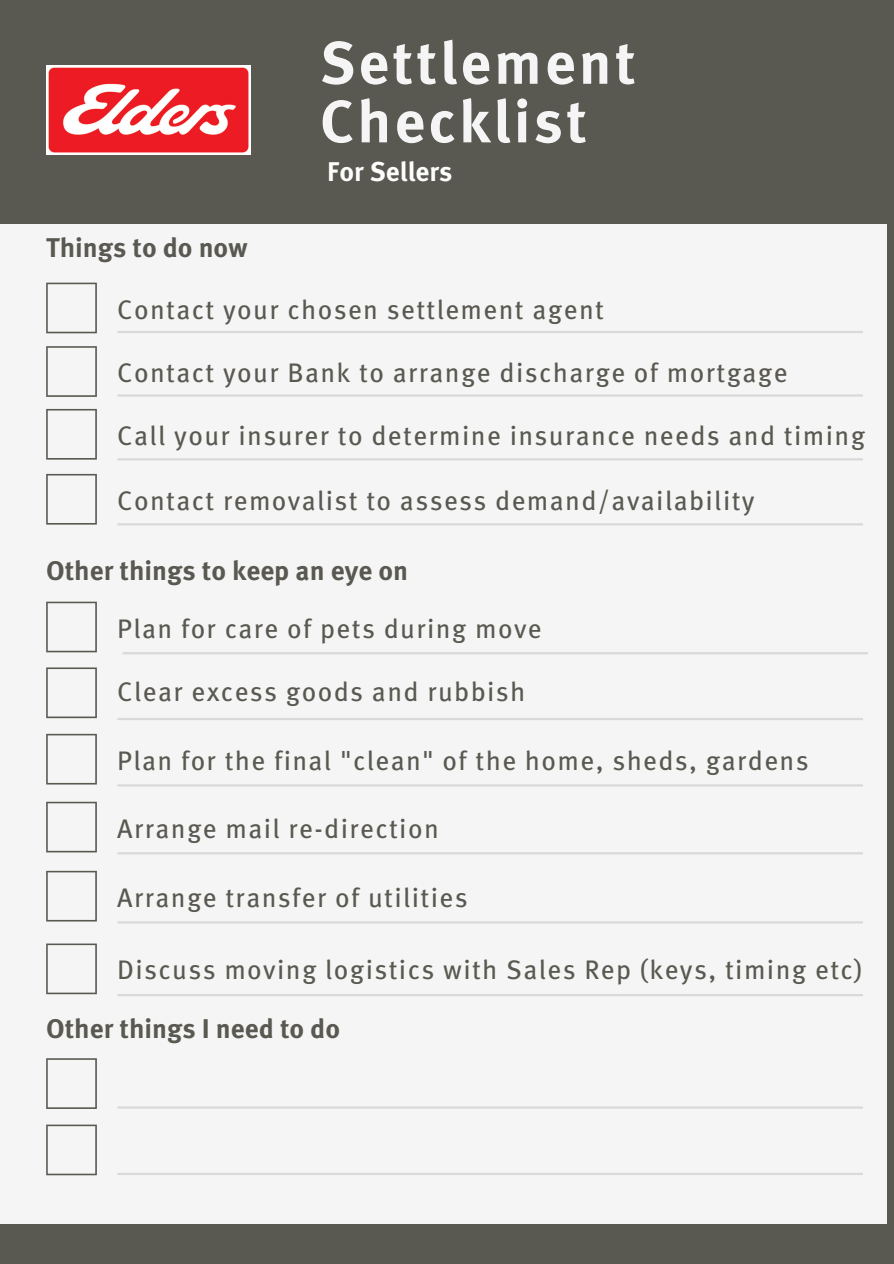
<style>
.page{position:relative;width:894px;height:1264px;background:#fff}
.page>*{position:absolute;margin:0;border:0;box-sizing:border-box;transform-origin:0 0}
.t1{font:700 59.55px/58.5px "Meta OT";letter-spacing:.05em;color:#f5f5f5}
.t2{font:700 27px "Meta OT";color:#595851}
.t3{font:700 27px "Meta OT";color:#fdfdfc}
.t4{font:26.85px "Meta OT";letter-spacing:.05em;color:#595851}
</style>
<div class="page">
<div style="left:0;top:0;width:893px;height:1263px;background:#595851"></div>
<div style="left:0;top:224px;width:886px;height:999px;background:#f5f5f5"></div>
<img style="left:46px;top:65px;width:204px;height:89px">
<svg style="left:46px;top:601px;width:51px;height:51px"></svg>
<svg style="left:46px;top:667px;width:51px;height:51px"></svg>
<svg style="left:46px;top:733px;width:51px;height:51px"></svg>
<svg style="left:46px;top:474px;width:51px;height:50px"></svg>
<svg style="left:46px;top:801px;width:51px;height:51px"></svg>
<svg style="left:46px;top:943px;width:51px;height:51px"></svg>
<svg style="left:46px;top:409px;width:51px;height:50px"></svg>
<svg style="left:46px;top:870px;width:51px;height:51px"></svg>
<svg style="left:46px;top:282px;width:51px;height:51px"></svg>
<svg style="left:46px;top:346px;width:51px;height:51px"></svg>
<svg style="left:46px;top:1058px;width:51px;height:50px"></svg>
<svg style="left:46px;top:1124px;width:51px;height:51px"></svg>
<hr style="left:118px;top:331px;width:743px;height:2px;background:#d9d9d9">
<hr style="left:118px;top:458px;width:743px;height:2px;background:#d9d9d9">
<hr style="left:118px;top:394px;width:743px;height:2px;background:#d9d9d9">
<hr style="left:118px;top:523px;width:743px;height:2px;background:#d9d9d9">
<hr style="left:118px;top:852px;width:743px;height:2px;background:#d9d9d9">
<hr style="left:118px;top:718px;width:743px;height:2px;background:#d9d9d9">
<hr style="left:123px;top:652px;width:743px;height:2px;background:#d9d9d9">
<hr style="left:118px;top:784px;width:743px;height:2px;background:#d9d9d9">
<hr style="left:118px;top:1106px;width:743px;height:2px;background:#d9d9d9">
<hr style="left:118px;top:921px;width:743px;height:2px;background:#d9d9d9">
<hr style="left:118px;top:993px;width:743px;height:3px;background:#d9d9d9">
<hr style="left:118px;top:1172px;width:743px;height:2px;background:#d9d9d9">
<p class="t1" style="left:320px;top:31px;width:317px">Settlement<br>Checklist</p>
<p class="t2" style="left:46px;top:226px;width:203px">Things to do now</p>
<p class="t3" style="left:327px;top:150px;width:127px">For Sellers</p>
<p class="t4" style="left:117px;top:288px;width:488px">Contact your chosen settlement agent</p>
<p class="t4" style="left:117px;top:351px;width:671px">Contact your Bank to arrange discharge of mortgage</p>
<p class="t4" style="left:117px;top:414px;width:749px">Call your insurer to determine insurance needs and timing</p>
<p class="t4" style="left:117px;top:479px;width:638px">Contact removalist to assess demand/availability</p>
<p class="t2" style="left:46px;top:549px;width:363px">Other things to keep an eye on</p>
<p class="t4" style="left:117px;top:607px;width:426px">Plan for care of pets during move</p>
<p class="t4" style="left:117px;top:670px;width:409px">Clear excess goods and rubbish</p>
<p class="t4" style="left:117px;top:739px;width:693px">Plan for the final "clean" of the home, sheds, gardens</p>
<p class="t4" style="left:117px;top:807px;width:323px">Arrange mail re-direction</p>
<p class="t4" style="left:117px;top:876px;width:352px">Arrange transfer of utilities</p>
<p class="t4" style="left:117px;top:948px;width:746px">Discuss moving logistics with Sales Rep (keys, timing etc)</p>
<p class="t2" style="left:46px;top:1007px;width:295px">Other things I need to do</p>
</div>
